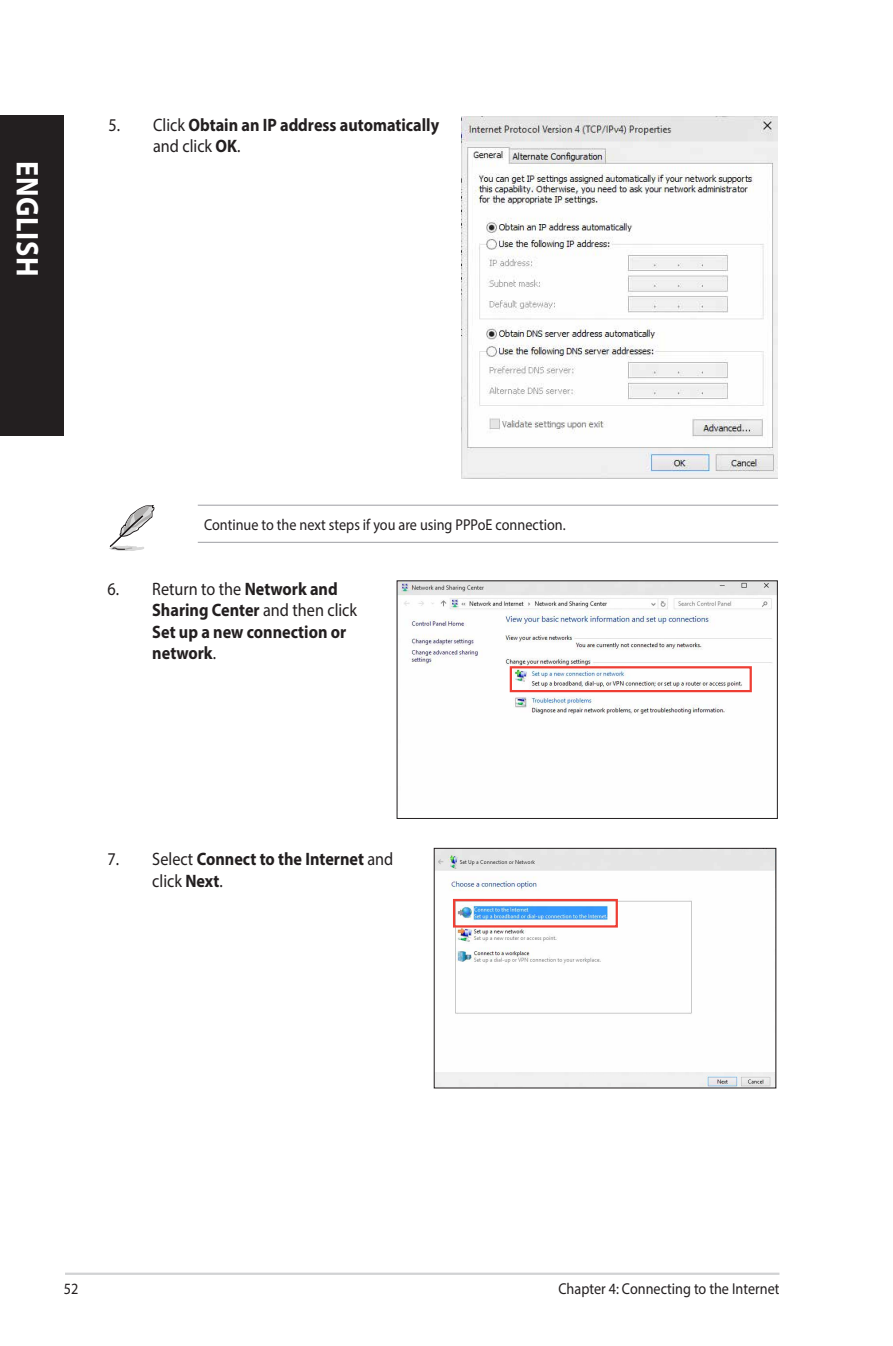
<style>
.page{position:relative;width:893px;height:1346px;background:#fff}
.page>*{position:absolute;margin:0;border:0;box-sizing:border-box;transform-origin:0 0}
.t1{font:700 31.5px "Myriad Pro";letter-spacing:.025em;color:#fff;scale:.9 1}
.t2{font:700 18px/21.6px "Myriad Pro";color:#231f20;scale:.9 1}
.t3{font:15.75px "Myriad Pro";color:#231f20;scale:.9 1}
.s1{font-weight:400}
</style>
<div class="page">
<img style="left:462px;top:116px;width:316px;height:362px">
<hr style="left:198px;top:505px;width:580px;height:1px;background:#a8a9ad">
<hr style="left:198px;top:542px;width:580px;height:1px;background:#a8a9ad">
<svg style="left:109px;top:505px;width:45px;height:46px"></svg>
<img style="left:399px;top:582px;width:377px;height:134px">
<div style="left:397px;top:580px;width:381px;height:239px;border:1px solid #231f20"></div>
<div style="left:510px;top:666px;width:242px;height:26px;border:2px solid #ee3e34"></div>
<img style="left:436px;top:850px;width:338px;height:236px">
<div style="left:434px;top:848px;width:342px;height:240px;border:1px solid #231f20"></div>
<div style="left:453px;top:899px;width:165px;height:28px;border:2px solid #ee3e34"></div>
<hr style="left:65px;top:1272px;width:714px;height:3px;background:#d1d2d4">
<div style="left:0;top:115px;width:64px;height:320px;background:#231f20"></div>
<h1 class="t1" style="left:48px;top:161px;width:130px;rotate:90deg">ENGLISH</h1>
<p class="t2" style="left:153px;top:113px;width:319px;text-indent:-45px"><span class="s1">5. Click</span> Obtain an IP address automatically <span class="s1">and click</span> OK<span class="s1">.</span></p>
<p class="t3" style="left:204px;top:515px;width:403px">Continue to the next steps if you are using PPPoE connection.</p>
<p class="t2" style="left:152px;top:577px;width:229px;text-indent:-45px"><span class="s1">6. Return to the</span> Network and<br>Sharing Center <span class="s1">and then click<br></span>Set up a new connection or network<span class="s1">.</span></p>
<p class="t2" style="left:152px;top:848px;width:269px;text-indent:-45px"><span class="s1">7. Select</span> Connect to the Internet <span class="s1">and click</span> Next<span class="s1">.</span></p>
<p class="t3" style="left:64px;top:1279px;width:18px">52</p>
<p class="t3" style="left:558px;top:1279px;width:247px">Chapter 4: Connecting to the Internet</p>
</div>
